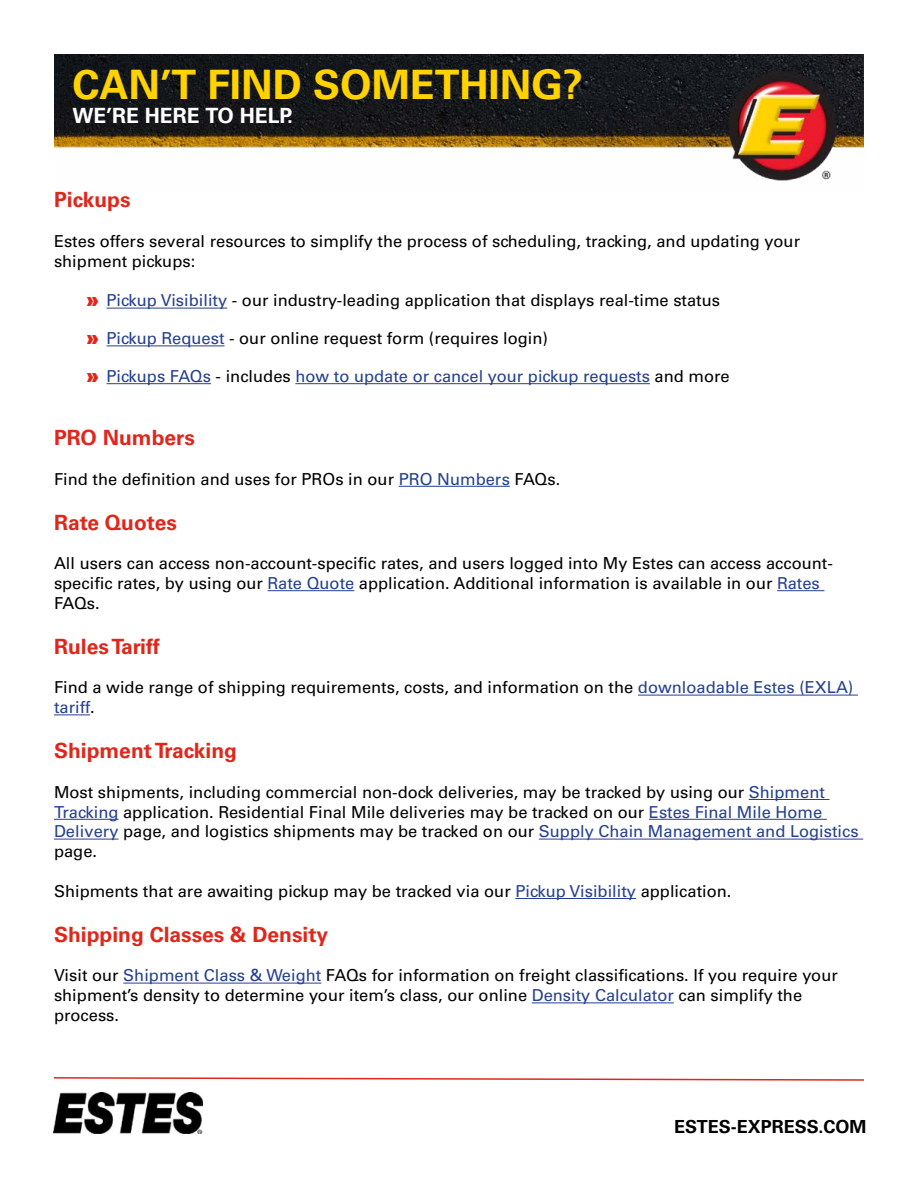
<style>
.page{position:relative;width:918px;height:1188px;background:#fff}
.page>*{position:absolute;margin:0;border:0;box-sizing:border-box;transform-origin:0 0}
.t1{font:700 40.5px "Univers LT Pro 65";color:#ffd200}
.t2{font:700 21px "Univers LT Pro 65";color:#df271c}
.t3{font:700 21px "Univers LT Pro 65";color:#fff}
.t4{font:700 18px "Univers LT Pro 65";color:#000}
.t5{font:16.5px/19.8px "Univers LT Pro 55 Roman";color:#000}
.t6{font:16.5px "Univers LT Pro 55 Roman";color:#25408f}
.s1{font-family:"Univers LT Pro 85 X Black";font-size:18px;color:#df271c}
.s2{color:#25408f}
.s3{color:#000}
</style>
<div class="page">
<img style="left:54px;top:54px;width:810px;height:127px">
<img style="left:54px;top:1093px;width:148px;height:41px">
<svg style="left:54px;top:1077px;width:810px;height:4px"></svg>
<hr style="left:106px;top:308px;width:121px;height:1px;background:#25408f">
<hr style="left:106px;top:345px;width:119px;height:1px;background:#25408f">
<hr style="left:106px;top:383px;width:105px;height:1px;background:#25408f">
<hr style="left:295px;top:383px;width:355px;height:1px;background:#25408f">
<hr style="left:399px;top:486px;width:111px;height:1px;background:#25408f">
<hr style="left:268px;top:590px;width:86px;height:1px;background:#25408f">
<hr style="left:777px;top:590px;width:47px;height:1px;background:#25408f">
<hr style="left:638px;top:695px;width:220px;height:1px;background:#25408f">
<hr style="left:54px;top:714px;width:36px;height:1px;background:#25408f">
<hr style="left:749px;top:799px;width:81px;height:1px;background:#25408f">
<hr style="left:54px;top:819px;width:65px;height:1px;background:#25408f">
<hr style="left:649px;top:819px;width:178px;height:1px;background:#25408f">
<hr style="left:54px;top:839px;width:65px;height:1px;background:#25408f">
<hr style="left:539px;top:839px;width:324px;height:1px;background:#25408f">
<hr style="left:515px;top:898px;width:121px;height:1px;background:#25408f">
<hr style="left:123px;top:983px;width:198px;height:1px;background:#25408f">
<hr style="left:532px;top:1002px;width:142px;height:1px;background:#25408f">
<h1 class="t1" style="left:72px;top:56px;width:512px">CAN’T FIND SOMETHING?</h1>
<p class="t3" style="left:72px;top:101px;width:222px">WE’RE HERE TO HELP.</p>
<p class="t2" style="left:54px;top:185px;width:78px">Pickups</p>
<p class="t5" style="left:54px;top:231px;width:748px">Estes offers several resources to simplify the process of scheduling, tracking, and updating your shipment pickups:</p>
<p class="t5" style="left:87px;top:290px;width:635px"><span class="s1">»</span> <span class="s2">Pickup Visibility</span> - our industry-leading application that displays real-time status</p>
<p class="t5" style="left:87px;top:328px;width:463px"><span class="s1">»</span> <span class="s2">Pickup Request</span> - our online request form (requires login)</p>
<p class="t6" style="left:87px;top:365px;width:644px"><span class="s1">»</span> Pickups FAQs <span class="s3">- includes</span> how to update or cancel your pickup requests <span class="s3">and more</span></p>
<p class="t2" style="left:54px;top:423px;width:142px">PRO Numbers</p>
<p class="t5" style="left:54px;top:468px;width:508px">Find the definition and uses for PROs in our <span class="s2">PRO Numbers</span> FAQs.</p>
<p class="t2" style="left:54px;top:507px;width:124px">Rate Quotes</p>
<p class="t5" style="left:54px;top:553px;width:780px">All users can access non-account-specific rates, and users logged into My Estes can access account&shy;specific rates, by using our <span class="s2">Rate Quote</span> application. Additional information is available in our <span class="s2">Rates<br></span>FAQs.</p>
<p class="t2" style="left:54px;top:632px;width:107px">Rules Tariff</p>
<p class="t5" style="left:54px;top:677px;width:801px">Find a wide range of shipping requirements, costs, and information on the <span class="s2">downloadable Estes (EXLA) tariff</span>.</p>
<p class="t2" style="left:54px;top:736px;width:185px">Shipment Tracking</p>
<p class="t5" style="left:54px;top:781px;width:806px">Most shipments, including commercial non-dock deliveries, may be tracked by using our <span class="s2">Shipment Tracking</span> application. Residential Final Mile deliveries may be tracked on our <span class="s2">Estes Final Mile Home Delivery</span> page, and logistics shipments may be tracked on our <span class="s2">Supply Chain Management and Logistics </span>page.</p>
<p class="t5" style="left:54px;top:880px;width:679px">Shipments that are awaiting pickup may be tracked via our <span class="s2">Pickup Visibility</span> application.</p>
<p class="t2" style="left:54px;top:920px;width:276px">Shipping Classes &amp; Density</p>
<p class="t5" style="left:54px;top:965px;width:785px">Visit our <span class="s2">Shipment Class &amp; Weight</span> FAQs for information on freight classifications. If you require your shipment’s density to determine your item’s class, our online <span class="s2">Density Calculator</span> can simplify the process.</p>
<p class="t4" style="left:674px;top:1114px;width:194px">ESTES-EXPRESS.COM</p>
</div>
